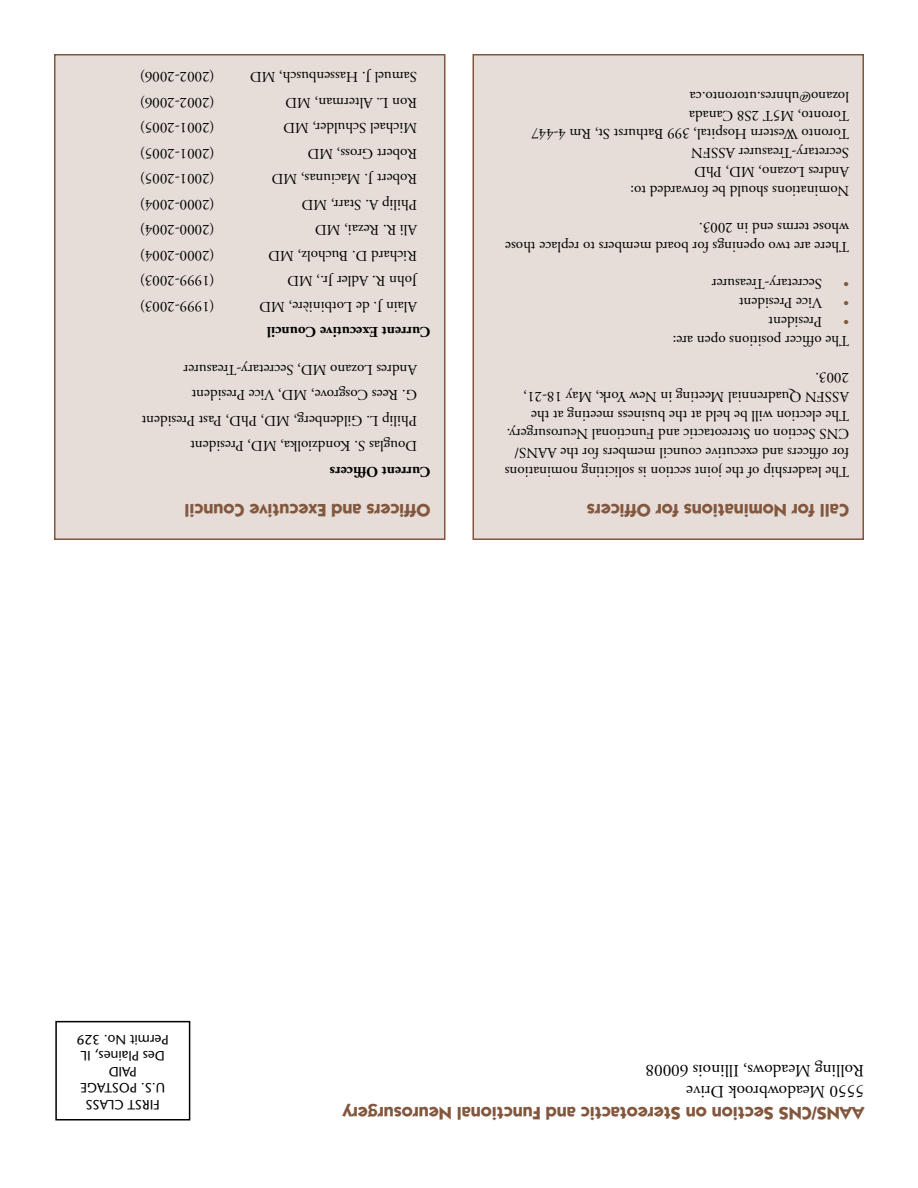
<style>
.page{position:relative;width:918px;height:1188px;background:#fff}
.page>*{position:absolute;margin:0;border:0;box-sizing:border-box;transform-origin:0 0}
.Heading_12pt{font:700 18px "Itc Kabel";color:#83573e}
.t1{font:17.25px "Adobe Garamond";color:#000}
.bullets{font:15px/18.8px "Adobe Garamond";color:#000}
.basic_bold{font:700 15px "Adobe Garamond";color:#000}
.bullets-2{font:15px "Adobe Garamond";color:#83573e}
.t2{font:13.5px "Stone Sans";color:#000}
</style>
<div class="page">
<div style="left:55px;top:1021px;width:135px;height:99px;border:2px solid #000"></div>
<div style="left:55px;top:55px;width:390px;height:484px;background:#e6ddd8"></div>
<div style="left:54px;top:54px;width:392px;height:486px;border:2px solid #83573e"></div>
<div style="left:473px;top:55px;width:390px;height:484px;background:#e6ddd8"></div>
<div style="left:473px;top:54px;width:391px;height:486px;border:2px solid #83573e"></div>
<p class="bullets" style="left:214px;top:86px;width:76px;rotate:-180deg">(2002-2006)</p>
<p class="bullets" style="left:417px;top:86px;width:168px;rotate:-180deg">Samuel J. Hassenbusch, MD</p>
<p class="bullets" style="left:214px;top:112px;width:76px;rotate:-180deg">(2002-2006)</p>
<p class="bullets" style="left:417px;top:112px;width:133px;rotate:-180deg">Ron L. Alterman, MD</p>
<p class="bullets" style="left:214px;top:137px;width:76px;rotate:-180deg">(2001-2005)</p>
<p class="bullets" style="left:417px;top:137px;width:135px;rotate:-180deg">Michael Schulder, MD</p>
<p class="bullets" style="left:214px;top:163px;width:76px;rotate:-180deg">(2001-2005)</p>
<p class="bullets" style="left:417px;top:163px;width:111px;rotate:-180deg">Robert Gross, MD</p>
<p class="bullets" style="left:214px;top:188px;width:76px;rotate:-180deg">(2001-2005)</p>
<p class="bullets" style="left:417px;top:188px;width:147px;rotate:-180deg">Robert J. Maciunas, MD</p>
<p class="bullets" style="left:214px;top:214px;width:76px;rotate:-180deg">(2000-2004)</p>
<p class="bullets" style="left:417px;top:214px;width:117px;rotate:-180deg">Philip A. Starr, MD</p>
<p class="bullets" style="left:214px;top:239px;width:76px;rotate:-180deg">(2000-2004)</p>
<p class="bullets" style="left:417px;top:239px;width:103px;rotate:-180deg">Ali R. Rezai, MD</p>
<p class="bullets" style="left:214px;top:265px;width:76px;rotate:-180deg">(2000-2004)</p>
<p class="bullets" style="left:417px;top:265px;width:150px;rotate:-180deg">Richard D. Bucholz, MD</p>
<p class="bullets" style="left:214px;top:290px;width:76px;rotate:-180deg">(1999-2003)</p>
<p class="bullets" style="left:417px;top:290px;width:131px;rotate:-180deg">John R. Adler Jr., MD</p>
<p class="bullets" style="left:214px;top:316px;width:76px;rotate:-180deg">(1999-2003)</p>
<p class="bullets" style="left:417px;top:316px;width:159px;rotate:-180deg">Alain J. de Lotbinière, MD</p>
<p class="basic_bold" style="left:430px;top:340px;width:165px;rotate:-180deg">Current Executive Council</p>
<p class="bullets" style="left:417px;top:379px;width:235px;rotate:-180deg">Andres Lozano MD, Secretary-Treasurer</p>
<p class="bullets" style="left:417px;top:404px;width:227px;rotate:-180deg">G. Rees Cosgrove, MD, Vice President</p>
<p class="bullets" style="left:417px;top:430px;width:277px;rotate:-180deg">Philip L. Gildenberg, MD, PhD, Past President</p>
<p class="bullets" style="left:417px;top:455px;width:228px;rotate:-180deg">Douglas S. Kondziolka, MD, President</p>
<p class="basic_bold" style="left:430px;top:480px;width:102px;rotate:-180deg">Current Officers</p>
<p class="Heading_12pt" style="left:430px;top:521px;width:248px;rotate:-180deg">Officers and Executive Council</p>
<p class="bullets" style="left:849px;top:106px;width:161px;rotate:-180deg">lozano@uhnres.utoronto.ca</p>
<p class="bullets" style="left:849px;top:124px;width:161px;rotate:-180deg">Toronto, M5T 2S8 Canada</p>
<p class="bullets" style="left:849px;top:143px;width:319px;rotate:-180deg">Toronto Western Hospital, 399 Bathurst St, Rm 4-447</p>
<p class="bullets" style="left:849px;top:162px;width:159px;rotate:-180deg">Secretary-Treasurer ASSFN</p>
<p class="bullets" style="left:849px;top:181px;width:156px;rotate:-180deg">Andres Lozano, MD, PhD</p>
<p class="bullets" style="left:849px;top:199px;width:220px;rotate:-180deg">Nominations should be forwarded to:</p>
<p class="bullets" style="left:849px;top:256px;width:345px;rotate:-180deg">There are two openings for board members to replace those whose terms end in 2003.</p>
<p class="bullets" style="left:822px;top:293px;width:112px;rotate:-180deg">Secretary-Treasurer</p>
<p class="bullets-2" style="left:849px;top:292px;width:7px;rotate:-180deg">•</p>
<p class="bullets" style="left:822px;top:312px;width:84px;rotate:-180deg">Vice President</p>
<p class="bullets-2" style="left:849px;top:311px;width:7px;rotate:-180deg">•</p>
<p class="bullets" style="left:822px;top:331px;width:55px;rotate:-180deg">President</p>
<p class="bullets-2" style="left:849px;top:330px;width:7px;rotate:-180deg">•</p>
<p class="bullets" style="left:849px;top:349px;width:178px;rotate:-180deg">The officer positions open are:</p>
<p class="bullets" style="left:849px;top:481px;width:346px;rotate:-180deg">The leadership of the joint section is soliciting nominations for officers and executive council members for the AANS/ CNS Section on Stereotactic and Functional Neurosurgery.<br>The election will be held at the business meeting at the ASSFN Quadrennial Meeting in New York, May 18-21, 2003.</p>
<p class="Heading_12pt" style="left:849px;top:521px;width:264px;rotate:-180deg">Call for Nominations for Officers</p>
<p class="t2" style="left:169px;top:1048px;width:93px;rotate:-180deg">Permit No. 329</p>
<p class="t2" style="left:165px;top:1064px;width:86px;rotate:-180deg">Des Plaines, IL</p>
<p class="t2" style="left:137px;top:1080px;width:30px;rotate:-180deg">PAID</p>
<p class="t1" style="left:864px;top:1080px;width:220px;rotate:-180deg">Rolling Meadows, Illinois 60008</p>
<p class="t2" style="left:165px;top:1096px;width:86px;rotate:-180deg">U.S. POSTAGE</p>
<p class="t2" style="left:160px;top:1113px;width:76px;rotate:-180deg">FIRST CLASS</p>
<p class="t1" style="left:864px;top:1101px;width:179px;rotate:-180deg">5550 Meadowbrook Drive</p>
<p class="Heading_12pt" style="left:864px;top:1124px;width:523px;rotate:-180deg">AANS/CNS Section on Stereotactic and Functional Neurosurgery</p>
</div>
